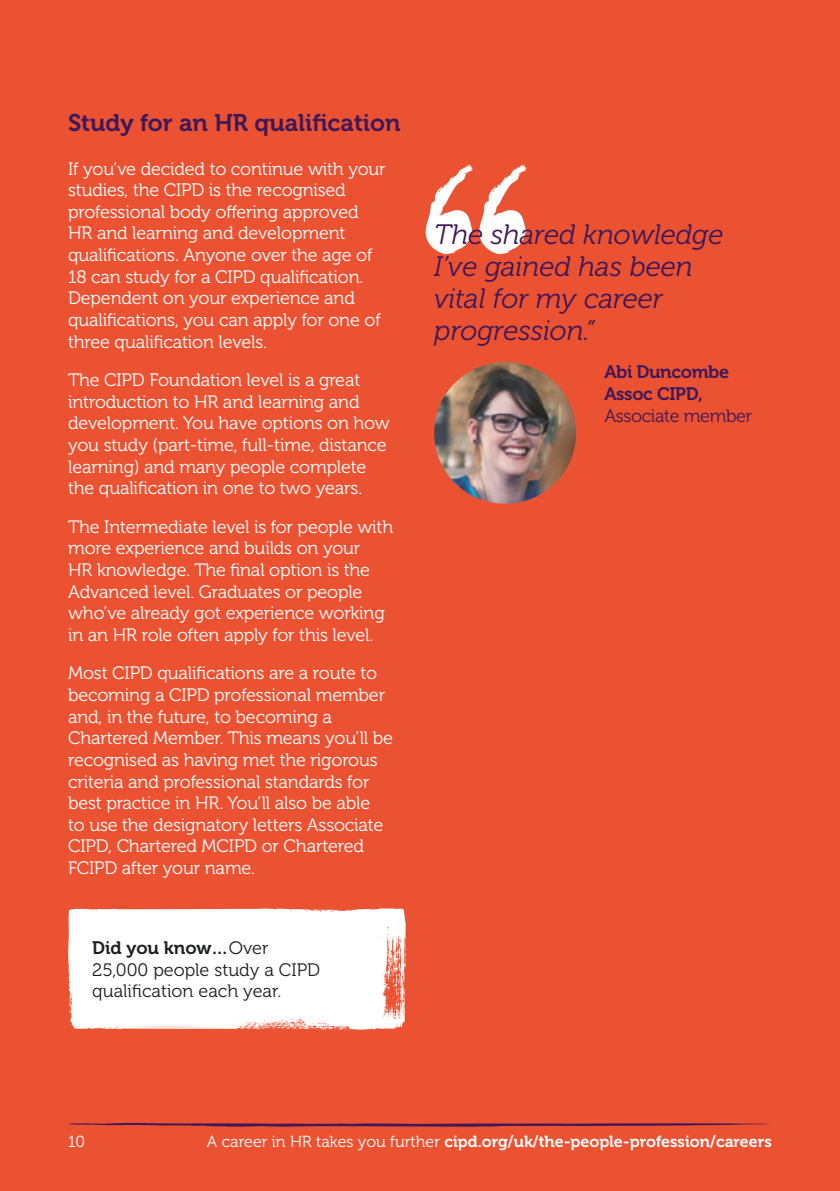
<style>
.page{position:relative;width:840px;height:1191px;background:#fff}
.page>*{position:absolute;margin:0;border:0;box-sizing:border-box;transform-origin:0 0}
.t1{font:italic 28px/32px "Museo 300";color:#3e1858}
.t2{font:24px "Museo 700";color:#3e1858}
.t3{font:18px/21.6px "Museo 300";letter-spacing:-.01em;color:#fff}
.t4{font:18px/21.6px "Museo 300";color:#1e1f1f}
.t5{font:18px/21.6px "Museo 700";letter-spacing:-.02em;color:#3e1858}
.t6{font:18px "Museo 300";letter-spacing:-.02em;color:#3e1858}
.t7{font:18px "Museo 700";color:#1e1f1f}
.t8{font:16px "Museo 700";color:#fff}
.t9{font:16px "Museo 300";color:#fff}
.s1{font-family:"Museo 300"}
</style>
<div class="page">
<div style="left:0;top:0;width:839px;height:1191px;background:#ea5232"></div>
<svg style="left:68px;top:1123px;width:704px;height:4px"></svg>
<svg style="left:425px;top:164px;width:47px;height:91px"></svg>
<svg style="left:479px;top:164px;width:47px;height:91px"></svg>
<img style="left:434px;top:362px;width:141px;height:142px;border-radius:71px">
<svg style="left:68px;top:908px;width:337px;height:122px;background:#fdf5f3"></svg>
<h2 class="t2" style="left:68px;top:110px;width:334px">Study for an HR qualification</h2>
<p class="t3" style="left:68px;top:158px;width:319px">If you’ve decided to continue with your studies, the CIPD is the recognised professional body offering approved HR and learning and development qualifications. Anyone over the age of 18 can study for a CIPD qualification.<br>Dependent on your experience and qualifications, you can apply for one of three qualification levels.</p>
<p class="t3" style="left:68px;top:369px;width:323px">The CIPD Foundation level is a great introduction to HR and learning and development. You have options on how you study (part-time, full-time, distance learning) and many people complete the qualification in one to two years.</p>
<p class="t3" style="left:68px;top:516px;width:326px">The Intermediate level is for people with more experience and builds on your<br>HR knowledge. The final option is the Advanced level. Graduates or people who’ve already got experience working in an HR role often apply for this level.</p>
<p class="t3" style="left:68px;top:663px;width:326px">Most CIPD qualifications are a route to becoming a CIPD professional member and, in the future, to becoming a Chartered Member. This means you’ll be recognised as having met the rigorous criteria and professional standards for best practice in HR. You’ll also be able<br>to use the designatory letters Associate CIPD, Chartered MCIPD or Chartered FCIPD after your name.</p>
<p class="t7" style="left:92px;top:937px;width:178px">Did you know…<span class="s1">Over</span></p>
<p class="t4" style="left:92px;top:959px;width:229px">25,000 people study a CIPD qualification each year.</p>
<h1 class="t1" style="left:434px;top:218px;width:291px">The shared knowledge<br>I’ve gained has been vital for my career progression.”</h1>
<p class="t5" style="left:604px;top:362px;width:126px">Abi Duncombe<br>Assoc CIPD,</p>
<p class="t6" style="left:604px;top:406px;width:149px">Associate member</p>
<p class="t9" style="left:68px;top:1133px;width:19px">10</p>
<p class="t8" style="left:207px;top:1132px;width:566px"><span class="s1">A career in HR takes you further</span> cipd.org/uk/the-people-profession/careers</p>
</div>
